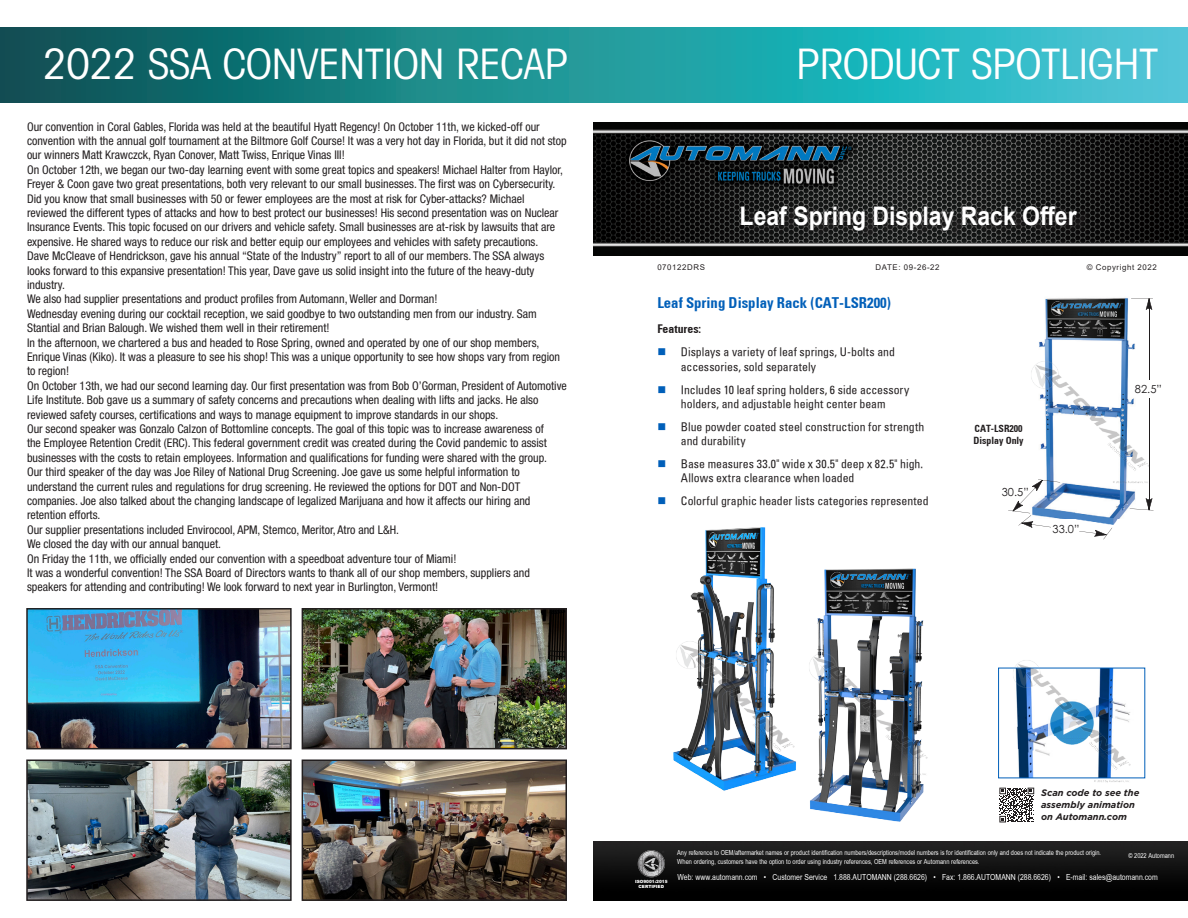
<style>
.page{position:relative;width:1188px;height:918px;background:#fff}
.page>*{position:absolute;margin:0;border:0;box-sizing:border-box;transform-origin:0 0}
.t1{font:condensed 42px "Avant Garde";color:#fff}
.t2{font:700 25.5px "Arial";color:#fff;scale:.9 1}
.t3{font:700 condensed 14.7px "Automann Prime";color:#005fb9}
.t4{font:condensed 12px/14.4px "Helvetica Neue LT Std";color:#231f20}
.t5{font:11.85px/14.1px "Automann Prime Condensed";color:#231f20}
.t6{font:700 condensed 11.85px "Automann Prime";color:#231f20}
.t7{font:11.1px "Century Gothic";color:#201d1e}
.t8{font:700 condensed 9.9px/11.9px "Automann Prime";color:#231f20}
.t9{font:italic 700 9.3px/11.9px "Gotham";color:#231f20}
.t10{font:8.4px "Automann Arial Narrow";color:#fff}
.t11{font:7.8px "Arial";letter-spacing:.075em;color:#231f20}
.t12{font:6.9px/8.2px "Automann Arial Narrow";color:#fff}
.t13{font:900 4.35px/4.3px "Arial";color:#fff;text-align:center}
.s1{color:#005fb9}
</style>
<div class="page">
<svg style="left:0;top:27px;width:1188px;height:76px;background:#1f9499"></svg>
<img style="left:594px;top:842px;width:594px;height:59px">
<img style="left:594px;top:122px;width:594px;height:134px">
<img style="left:1039px;top:298px;width:115px;height:242px">
<svg style="left:1131px;top:298px;width:22px;height:12px"></svg>
<svg style="left:1130px;top:498px;width:24px;height:12px"></svg>
<hr style="left:1149px;top:399px;width:1px;height:110px;background:#201d1e">
<hr style="left:1149px;top:299px;width:1px;height:81px;background:#201d1e">
<svg style="left:1008px;top:486px;width:52px;height:42px"></svg>
<svg style="left:1079px;top:528px;width:33px;height:11px"></svg>
<svg style="left:999px;top:787px;width:36px;height:8px"></svg>
<svg style="left:999px;top:788px;width:35px;height:35px"></svg>
<div style="left:998px;top:668px;width:147px;height:110px;border:1px solid #005fb9"></div>
<img style="left:810px;top:568px;width:114px;height:254px">
<img style="left:685px;top:527px;width:111px;height:264px">
<img style="left:1031px;top:358px;width:123px;height:128px">
<img style="left:673px;top:639px;width:123px;height:128px">
<img style="left:809px;top:650px;width:119px;height:128px">
<img style="left:1008px;top:660px;width:128px;height:123px">
<svg style="left:638px;top:851px;width:27px;height:20px"></svg>
<div style="left:745px;top:205px;width:346px;height:35px;background:#231f20;opacity:.75"></div>
<img style="left:29px;top:611px;width:260px;height:135px">
<div style="left:26px;top:608px;width:266px;height:141px;border:2px solid #231f20"></div>
<img style="left:29px;top:763px;width:260px;height:135px">
<div style="left:26px;top:760px;width:266px;height:141px;border:2px solid #231f20"></div>
<img style="left:305px;top:611px;width:259px;height:135px">
<div style="left:302px;top:608px;width:265px;height:141px;border:2px solid #231f20"></div>
<img style="left:305px;top:763px;width:259px;height:135px">
<div style="left:302px;top:760px;width:265px;height:141px;border:2px solid #231f20"></div>
<p class="t1" style="left:43px;top:38px;width:527px">2022 SSA CONVENTION RECAP</p>
<p class="t1" style="left:796px;top:38px;width:363px">PRODUCT SPOTLIGHT</p>
<p class="t4" style="left:27px;top:119px;width:541px">Our convention in Coral Gables, Florida was held at the beautiful Hyatt Regency! On October 11th, we kicked-off our convention with the annual golf tournament at the Biltmore Golf Course! It was a very hot day in Florida, but it did not stop our winners Matt Krawczck, Ryan Conover, Matt Twiss, Enrique Vinas III!</p>
<p class="t4" style="left:27px;top:162px;width:538px">On October 12th, we began our two-day learning event with some great topics and speakers! Michael Halter from Haylor, Freyer &amp; Coon gave two great presentations, both very relevant to our small businesses. The first was on Cybersecurity.<br>Did you know that small businesses with 50 or fewer employees are the most at risk for Cyber-attacks? Michael reviewed the different types of attacks and how to best protect our businesses! His second presentation was on Nuclear Insurance Events. This topic focused on our drivers and vehicle safety. Small businesses are at-risk by lawsuits that are expensive. He shared ways to reduce our risk and better equip our employees and vehicles with safety precautions.</p>
<p class="t4" style="left:27px;top:249px;width:519px">Dave McCleave of Hendrickson, gave his annual “State of the Industry” report to all of our members. The SSA always looks forward to this expansive presentation! This year, Dave gave us solid insight into the future of the heavy-duty industry.</p>
<p class="t4" style="left:27px;top:292px;width:412px">We also had supplier presentations and product profiles from Automann, Weller and Dorman!</p>
<p class="t4" style="left:27px;top:306px;width:511px">Wednesday evening during our cocktail reception, we said goodbye to two outstanding men from our industry. Sam<br>Stantial and Brian Balough. We wished them well in their retirement!</p>
<p class="t4" style="left:27px;top:335px;width:535px">In the afternoon, we chartered a bus and headed to Rose Spring, owned and operated by one of our shop members,<br>Enrique Vinas (Kiko). It was a pleasure to see his shop! This was a unique opportunity to see how shops vary from region to region!</p>
<p class="t4" style="left:27px;top:378px;width:541px">On October 13th, we had our second learning day. Our first presentation was from Bob O’Gorman, President of Automotive<br>Life Institute. Bob gave us a summary of safety concerns and precautions when dealing with lifts and jacks. He also reviewed safety courses, certifications and ways to manage equipment to improve standards in our shops.</p>
<p class="t4" style="left:27px;top:421px;width:522px">Our second speaker was Gonzalo Calzon of Bottomline concepts. The goal of this topic was to increase awareness of the Employee Retention Credit (ERC). This federal government credit was created during the Covid pandemic to assist businesses with the costs to retain employees. Information and qualifications for funding were shared with the group.</p>
<p class="t4" style="left:27px;top:465px;width:505px">Our third speaker of the day was Joe Riley of National Drug Screening. Joe gave us some helpful information to understand the current rules and regulations for drug screening. He reviewed the options for DOT and Non-DOT companies. Joe also talked about the changing landscape of legalized Marijuana and how it affects our hiring and retention efforts.</p>
<p class="t4" style="left:27px;top:522px;width:374px">Our supplier presentations included Envirocool, APM, Stemco, Meritor, Atro and L&amp;H.</p>
<p class="t4" style="left:27px;top:537px;width:196px">We closed the day with our annual banquet.</p>
<p class="t4" style="left:27px;top:551px;width:431px">On Friday the 11th, we officially ended our convention with a speedboat adventure tour of Miami!</p>
<p class="t4" style="left:27px;top:565px;width:504px">It was a wonderful convention! The SSA Board of Directors wants to thank all of our shop members, suppliers and speakers for attending and contributing! We look forward to next year in Burlington, Vermont!</p>
<p class="t2" style="left:740px;top:198px;width:376px">Leaf Spring Display Rack Offer</p>
<p class="t11" style="left:657px;top:262px;width:49px">070122DRS</p>
<p class="t11" style="left:876px;top:262px;width:65px">DATE: 09-26-22</p>
<p class="t11" style="left:1087px;top:262px;width:72px">© Copyright 2022</p>
<p class="t3" style="left:657px;top:294px;width:235px">Leaf Spring Display Rack (CAT-LSR200)</p>
<p class="t6" style="left:657px;top:322px;width:45px">Features:</p>
<p class="t5" style="left:681px;top:345px;width:215px;text-indent:-24px"><span class="s1">■</span> Displays a variety of leaf springs, U-bolts and accessories, sold separately</p>
<p class="t5" style="left:657px;top:382px;width:253px;text-align:center"><span class="s1">■</span> Includes 10 leaf spring holders, 6 side accessory holders, and adjustable height center beam</p>
<p class="t5" style="left:681px;top:419px;width:245px;text-indent:-24px"><span class="s1">■</span> Blue powder coated steel construction for strength and durability</p>
<p class="t5" style="left:681px;top:456px;width:244px;text-indent:-24px"><span class="s1">■</span> Base measures 33.0" wide x 30.5" deep x 82.5" high.<br>Allows extra clearance when loaded</p>
<p class="t5" style="left:657px;top:494px;width:273px"><span class="s1">■</span> Colorful graphic header lists categories represented</p>
<p class="t8" style="left:973px;top:422px;width:52px">CAT-LSR200<br>Display Only</p>
<p class="t7" style="left:1002px;top:484px;width:28px">30.5”</p>
<p class="t7" style="left:1053px;top:521px;width:28px">33.0”</p>
<p class="t7" style="left:1135px;top:381px;width:28px">82.5”</p>
<p class="t13" style="left:635px;top:879px;width:34px">ISO9001:2015<br>CERTIFIED</p>
<p class="t9" style="left:1041px;top:787px;width:100px">Scan code to see the assembly animation on Automann.com</p>
<p class="t12" style="left:1128px;top:851px;width:47px">© 2022 Automann</p>
<p class="t12" style="left:677px;top:849px;width:425px">Any reference to OEM/aftermarket names or product identification numbers/descriptions/model numbers is for identification only and does not indicate the product origin.<br>When ordering, customers have the option to order using industry references, OEM references or Automann references.</p>
<p class="t10" style="left:677px;top:873px;width:482px">Web: www.automann.com • Customer Service 1.888.AUTOMANN (288.6626) • Fax: 1.866.AUTOMANN (288.6626) • E-mail: sales@automann.com</p>
</div>
